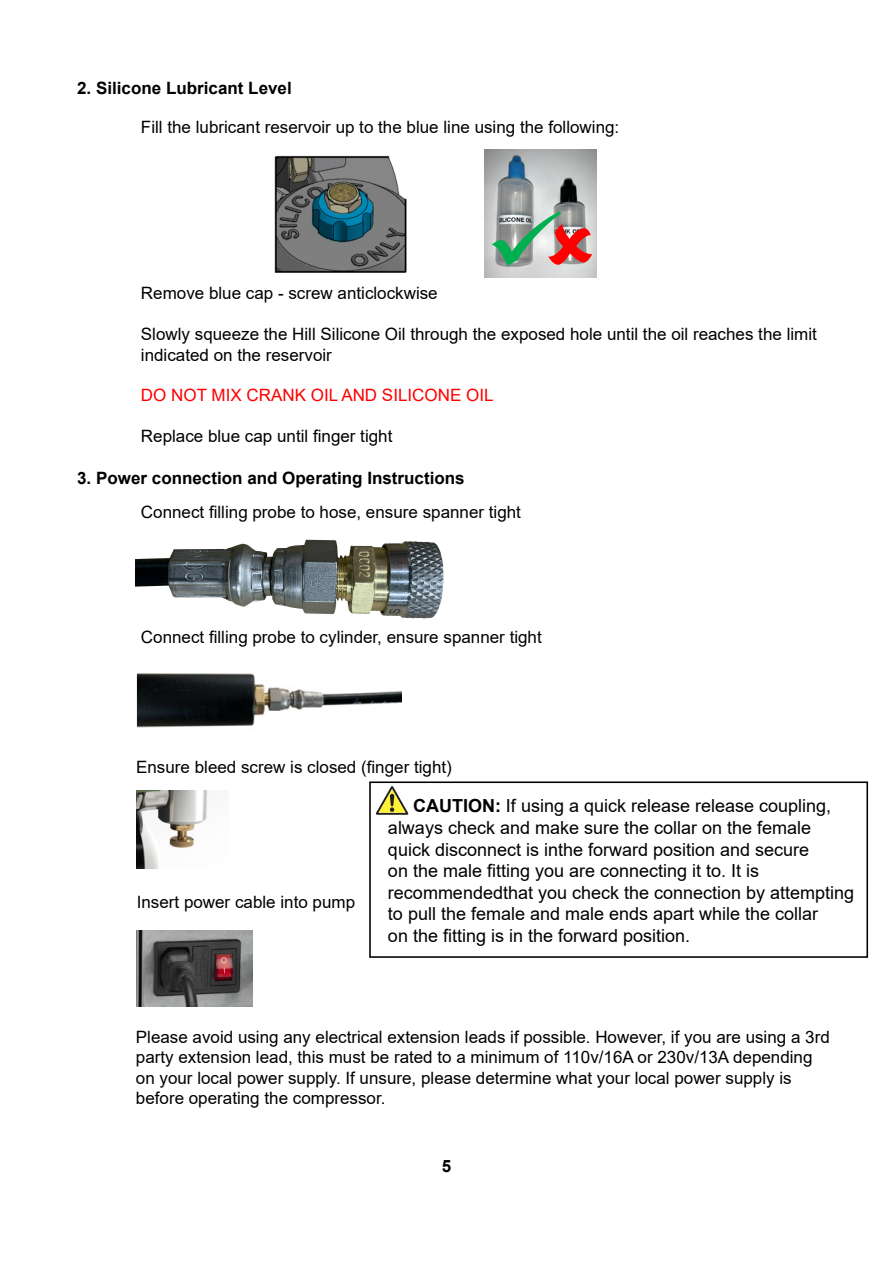
<style>
.page{position:relative;width:893px;height:1263px;background:#fff}
.page>*{position:absolute;margin:0;border:0;box-sizing:border-box;transform-origin:0 0}
.t1{font:18px/21.6px "Arial";color:#000}
.t2{font:16.95px/20.4px "Arial";color:#000}
.t3{font:700 16.95px "Arial";color:#000}
.t4{font:16.95px "Arial";color:#f00}
.s1{font-weight:700}
</style>
<div class="page">
<img style="left:484px;top:149px;width:112px;height:129px">
<img style="left:274px;top:155px;width:133px;height:118px">
<img style="left:136px;top:673px;width:265px;height:55px">
<img style="left:136px;top:791px;width:72px;height:77px">
<img style="left:136px;top:930px;width:117px;height:77px">
<div style="left:369px;top:781px;width:499px;height:177px;border:2px solid #000"></div>
<svg style="left:376px;top:786px;width:32px;height:29px"></svg>
<img style="left:136px;top:539px;width:308px;height:80px">
<svg style="left:492px;top:211px;width:100px;height:55px"></svg>
<p class="t3" style="left:77px;top:76px;width:216px">2. Silicone Lubricant Level</p>
<p class="t2" style="left:141px;top:117px;width:480px">Fill the lubricant reservoir up to the blue line using the following:</p>
<p class="t2" style="left:141px;top:283px;width:298px">Remove blue cap - screw anticlockwise</p>
<p class="t2" style="left:141px;top:324px;width:677px">Slowly squeeze the Hill Silicone Oil through the exposed hole until the oil reaches the limit indicated on the reservoir</p>
<p class="t4" style="left:141px;top:384px;width:354px">DO NOT MIX CRANK OIL AND SILICONE OIL</p>
<p class="t2" style="left:141px;top:426px;width:253px">Replace blue cap until finger tight</p>
<p class="t3" style="left:77px;top:466px;width:389px">3. Power connection and Operating Instructions</p>
<p class="t2" style="left:141px;top:502px;width:382px">Connect filling probe to hose, ensure spanner tight</p>
<p class="t2" style="left:141px;top:626px;width:402px">Connect filling probe to cylinder, ensure spanner tight</p>
<p class="t2" style="left:136px;top:757px;width:317px">Ensure bleed screw is closed (finger tight)</p>
<p class="t2" style="left:137px;top:892px;width:220px">Insert power cable into pump</p>
<p class="t1" style="left:388px;top:795px;width:468px;text-indent:25px"><span class="s1">CAUTION:</span> If using a quick release release coupling, always check and make sure the collar on the female quick disconnect is inthe forward position and secure<br>on the male fitting you are connecting it to. It is recommendedthat you check the connection by attempting to pull the female and male ends apart while the collar<br>on the fitting is in the forward position.</p>
<p class="t2" style="left:136px;top:1026px;width:695px">Please avoid using any electrical extension leads if possible. However, if you are using a 3rd party extension lead, this must be rated to a minimum of 110v/16A or 230v/13A depending on your local power supply. If unsure, please determine what your local power supply is before operating the compressor.</p>
<p class="t3" style="left:442px;top:1153px;width:11px">5</p>
</div>
